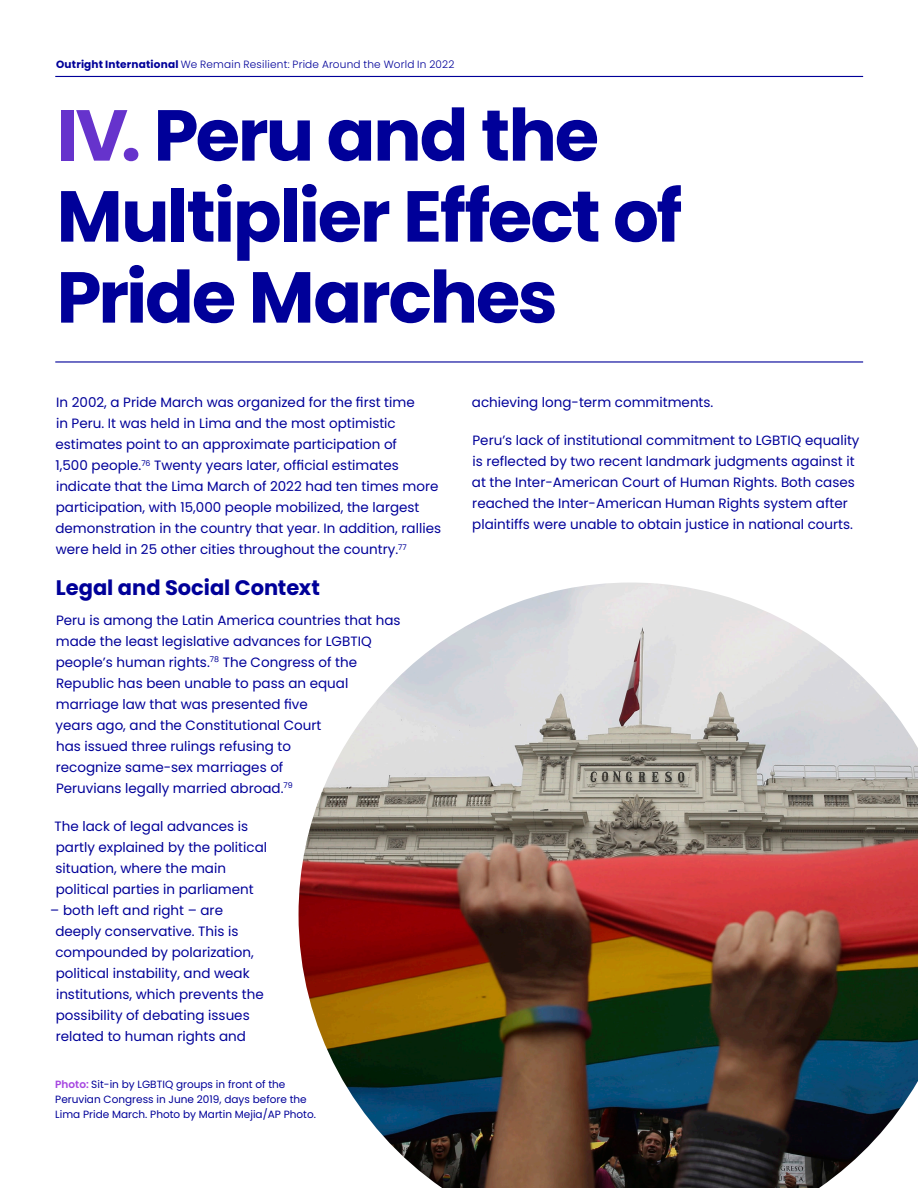
<style>
.page{position:relative;width:918px;height:1188px;background:#fff}
.page>*{position:absolute;margin:0;border:0;box-sizing:border-box;transform-origin:0 0}
.Heading_1{font:700 72px/81px "Poppins";letter-spacing:-.03em;color:#009}
.Heading2_Reworked{font:700 21px "Poppins";letter-spacing:-.005em;color:#009}
.Body_text_1{font:13.5px/21px "Poppins";color:#009}
.captions{font:10.5px/15px "Poppins";color:#009}
.t1{font:300 10.5px "Poppins";letter-spacing:.02em;color:#009}
.s1{font-weight:700}
.s2{color:#63c}
.s3{font-weight:600;color:#a645e0}
</style>
<div class="page">
<hr style="left:55px;top:76px;width:808px;height:1px;background:#009">
<hr style="left:55px;top:361px;width:808px;height:2px;background:#009">
<img style="left:299px;top:583px;width:619px;height:605px">
<p class="t1" style="left:56px;top:58px;width:400px"><span class="s1">Outright International</span> We Remain Resilient: Pride Around the World In 2022</p>
<p class="Heading_1" style="left:57px;top:95px;width:627px"><span class="s2">IV.</span> Peru and the<br>Multiplier Effect of<br>Pride Marches</p>
<p class="Body_text_1" style="left:55px;top:392px;width:387px">In 2002, a Pride March was organized for the first time<br>in Peru. It was held in Lima and the most optimistic estimates point to an approximate participation of<br>1,500 people.<sup>76</sup> Twenty years later, official estimates indicate that the Lima March of 2022 had ten times more participation, with 15,000 people mobilized, the largest demonstration in the country that year. In addition, rallies were held in 25 other cities throughout the country.<sup>77</sup></p>
<p class="Heading2_Reworked" style="left:56px;top:576px;width:266px">Legal and Social Context</p>
<p class="Body_text_1" style="left:56px;top:610px;width:346px">Peru is among the Latin America countries that has made the least legislative advances for LGBTIQ people’s human rights.<sup>78</sup> The Congress of the Republic has been unable to pass an equal marriage law that was presented five<br>years ago, and the Constitutional Court<br>has issued three rulings refusing to<br>recognize same-sex marriages of<br>Peruvians legally married abroad.<sup>79</sup></p>
<p class="Body_text_1" style="left:54px;top:816px;width:214px">The lack of legal advances is partly explained by the political situation, where the main political parties in parliament</p>
<p class="Body_text_1" style="left:55px;top:900px;width:210px;text-indent:-5px">– both left and right – are deeply conservative. This is compounded by polarization, political instability, and weak institutions, which prevents the possibility of debating issues related to human rights and</p>
<p class="captions" style="left:55px;top:1077px;width:262px"><span class="s3">Photo:</span> Sit-in by LGBTIQ groups in front of the<br>Peruvian Congress in June 2019, days before the<br>Lima Pride March. Photo by Martin Mejia/AP Photo.</p>
<p class="Body_text_1" style="left:472px;top:392px;width:243px">achieving long-term commitments.</p>
<p class="Body_text_1" style="left:472px;top:430px;width:389px">Peru’s lack of institutional commitment to LGBTIQ equality is reflected by two recent landmark judgments against it at the Inter-American Court of Human Rights. Both cases reached the Inter-American Human Rights system after plaintiffs were unable to obtain justice in national courts.</p>
</div>
